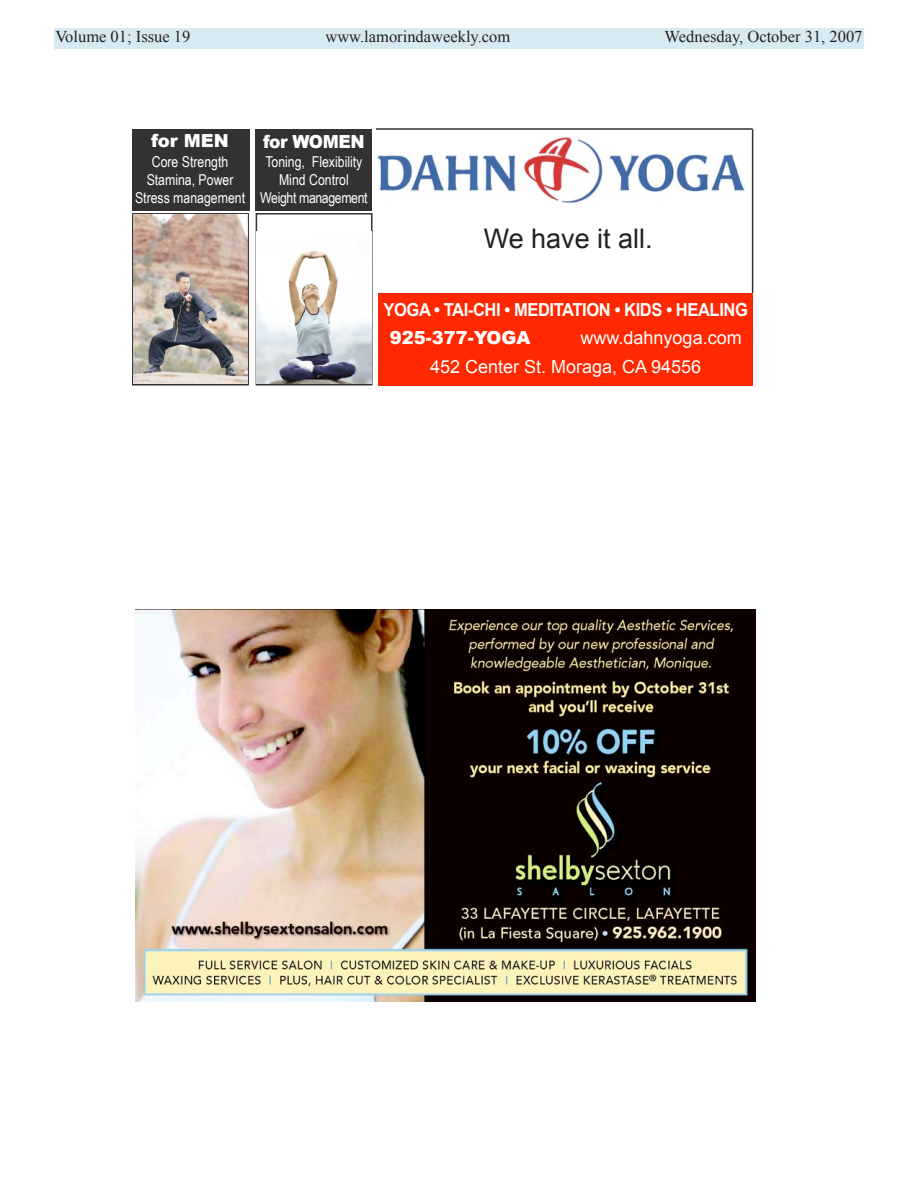
<style>
.page{position:relative;width:918px;height:1188px;background:#fff}
.page>*{position:absolute;margin:0;border:0;box-sizing:border-box;transform-origin:0 0}
.t1{font:27px "Arial";color:#232021}
.t2{font:18px/28.5px "Arial";color:#fff}
.t3{font:700 18px "Arial";letter-spacing:-.025em;color:#fff;scale:.92 1}
.t4{font:900 18px "Arial";color:#fff}
.t5{font:900 18px "Arial";letter-spacing:-.025em;color:#fff;scale:.95 1}
.t6{font:16.5px "Times New Roman";color:#232021}
.t7{font:15px/18px "Arial Narrow";color:#fff;text-align:center}
</style>
<div class="page">
<div style="left:626px;top:28px;width:238px;height:21px;background:#d7e9f1"></div>
<div style="left:54px;top:28px;width:574px;height:21px;background:#d7e9f1"></div>
<div style="left:132px;top:213px;width:117px;height:172px;border:2px solid #343134"></div>
<img style="left:134px;top:214px;width:114px;height:170px">
<div style="left:256px;top:213px;width:117px;height:172px;border:2px solid #343134"></div>
<img style="left:256px;top:231px;width:116px;height:153px">
<div style="left:132px;top:129px;width:117px;height:82px;background:#343134"></div>
<div style="left:255px;top:129px;width:117px;height:82px;background:#343134"></div>
<div style="left:378px;top:293px;width:375px;height:93px;background:#ff2800"></div>
<svg style="left:376px;top:128px;width:378px;height:165px"></svg>
<img style="left:135px;top:610px;width:621px;height:391px">
<p class="t6" style="left:55px;top:28px;width:136px">Volume 01; Issue 19</p>
<p class="t6" style="left:326px;top:28px;width:186px">www.lamorindaweekly.com</p>
<p class="t6" style="left:665px;top:28px;width:199px">Wednesday, October 31, 2007</p>
<p class="t4" style="left:151px;top:127px;width:79px">for MEN</p>
<p class="t7" style="left:135px;top:152px;width:112px">Core Strength<br>Stamina, Power<br>Stress management</p>
<p class="t5" style="left:263px;top:128px;width:108px">for WOMEN</p>
<p class="t7" style="left:260px;top:153px;width:109px">Toning, Flexibility<br>Mind Control<br>Weight management</p>
<h1 class="t1" style="left:484px;top:223px;width:171px">We have it all.</h1>
<p class="t3" style="left:383px;top:299px;width:398px">YOGA • TAI-CHI • MEDITATION • KIDS • HEALING</p>
<p class="t4" style="left:390px;top:324px;width:142px">925-377-YOGA</p>
<p class="t2" style="left:430px;top:324px;width:313px;text-indent:151px">www.dahnyoga.com<br>452 Center St. Moraga, CA 94556</p>
</div>
